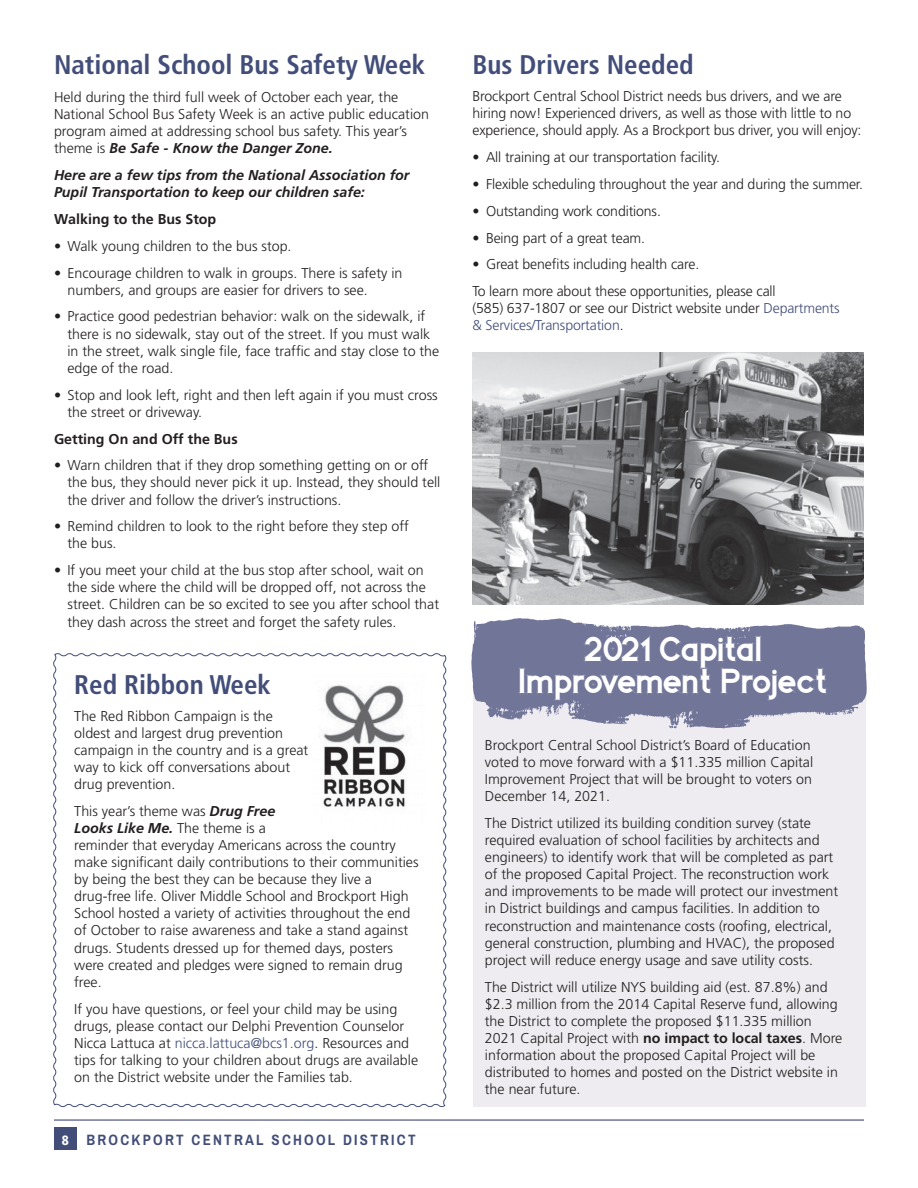
<style>
.page{position:relative;width:918px;height:1188px;background:#fff}
.page>*{position:absolute;margin:0;border:0;box-sizing:border-box;transform-origin:0 0}
.t1{font:34.5px/31.5px "Conceptsolid";color:#fff;text-align:center}
.t2{font:700 condensed 27px "Frutiger";color:#424e79}
.t3{font:700 15px "Archivo Narrow";letter-spacing:.15em;color:#424e79}
.t4{font:300 14.25px/17.1px "Frutiger";color:#231f20}
.t5{font:italic 700 14.25px/17.1px "Frutiger";color:#231f20}
.t6{font:700 14.25px "Frutiger";color:#231f20}
.s1{font-weight:700;font-style:italic}
.s2{color:#424e79}
.s3{font-family:"Frutiger";font-weight:900;font-stretch:condensed;font-size:13.5px;color:#fff}
.s4{font-weight:700}
</style>
<div class="page">
<div style="left:54px;top:1127px;width:23px;height:23px;background:#424e79"></div>
<hr style="left:54px;top:1119px;width:810px;height:2px;background:#717699">
<div style="left:473px;top:663px;width:392px;height:444px;background:#eeebf1"></div>
<svg style="left:53px;top:653px;width:394px;height:454px"></svg>
<img style="left:473px;top:353px;width:391px;height:251px">
<svg style="left:471px;top:618px;width:396px;height:111px;fill:#717699"></svg>
<h2 class="t2" style="left:54px;top:49px;width:373px">National School Bus Safety Week</h2>
<p class="t4" style="left:54px;top:89px;width:377px">Held during the third full week of October each year, the National School Bus Safety Week is an active public education program aimed at addressing school bus safety. This year’s theme is <span class="s1">Be Safe - Know the Danger Zone.</span></p>
<p class="t5" style="left:54px;top:167px;width:357px">Here are a few tips from the National Association for<br>Pupil Transportation to keep our children safe:</p>
<h5 class="t6" style="left:54px;top:211px;width:164px">Walking to the Bus Stop</h5>
<p class="t4" style="left:54px;top:237px;width:239px">• Walk young children to the bus stop.</p>
<p class="t4" style="left:67px;top:264px;width:336px;text-indent:-13px">• Encourage children to walk in groups. There is safety in numbers, and groups are easier for drivers to see.</p>
<p class="t4" style="left:67px;top:308px;width:373px;text-indent:-13px">• Practice good pedestrian behavior: walk on the sidewalk, if there is no sidewalk, stay out of the street. If you must walk in the street, walk single fle, face traffc and stay close to the edge of the road.</p>
<p class="t4" style="left:67px;top:386px;width:372px;text-indent:-13px">• Stop and look left, right and then left again if you must cross the street or driveway.</p>
<h5 class="t6" style="left:54px;top:430px;width:185px">Getting On and Off the Bus</h5>
<p class="t4" style="left:67px;top:457px;width:374px;text-indent:-13px">• Warn children that if they drop something getting on or off the bus, they should never pick it up. Instead, they should tell the driver and follow the driver’s instructions.</p>
<p class="t4" style="left:67px;top:518px;width:343px;text-indent:-13px">• Remind children to look to the right before they step off the bus.</p>
<p class="t4" style="left:67px;top:562px;width:373px;text-indent:-13px">• If you meet your child at the bus stop after school, wait on the side where the child will be dropped off, not across the street. Children can be so excited to see you after school that they dash across the street and forget the safety rules.</p>
<p class="t2" style="left:74px;top:668px;width:198px">Red Ribbon Week</p>
<p class="t4" style="left:74px;top:707px;width:236px">The Red Ribbon Campaign is the oldest and largest drug prevention campaign in the country and is a great way to kick off conversations about drug prevention.</p>
<p class="t4" style="left:74px;top:803px;width:346px">This year’s theme was <span class="s1">Drug Free<br>Looks Like Me.</span> The theme is a<br>reminder that everyday Americans across the country make signifcant daily contributions to their communities by being the best they can be because they live a drug-free life. Oliver Middle School and Brockport High School hosted a variety of activities throughout the end of October to raise awareness and take a stand against drugs. Students dressed up for themed days, posters were created and pledges were signed to remain drug free.</p>
<p class="t4" style="left:74px;top:1000px;width:345px">If you have questions, or feel your child may be using drugs, please contact our Delphi Prevention Counselor Nicca Lattuca at <span class="s2">nicca.lattuca@bcs1.org</span>. Resources and tips for talking to your children about drugs are available on the District website under the Families tab.</p>
<p class="t3" style="left:62px;top:1130px;width:355px"><span class="s3">8</span> BROCKPORT CENTRAL SCHOOL DISTRICT</p>
<h2 class="t2" style="left:472px;top:49px;width:223px">Bus Drivers Needed</h2>
<p class="t4" style="left:472px;top:88px;width:391px">Brockport Central School District needs bus drivers, and we are hiring now! Experienced drivers, as well as those with little to no experience, should apply. As a Brockport bus driver, you will enjoy:</p>
<p class="t4" style="left:472px;top:149px;width:249px">• All training at our transportation facility.</p>
<p class="t4" style="left:472px;top:176px;width:392px">• Flexible scheduling throughout the year and during the summer.</p>
<p class="t4" style="left:472px;top:202px;width:190px">• Outstanding work conditions.</p>
<p class="t4" style="left:472px;top:229px;width:174px">• Being part of a great team.</p>
<p class="t4" style="left:472px;top:251px;width:305px;line-height:26.8px">• Great benefts including health care.<br>To learn more about these opportunities, please call</p>
<p class="t4" style="left:472px;top:300px;width:369px">(585) 637-1807 or see our District website under <span class="s2">Departments &amp; Services/Transportation</span>.</p>
<p class="t1" style="left:519px;top:635px;width:311px">2021 Capital<br>Improvement Project</p>
<p class="t4" style="left:485px;top:737px;width:330px">Brockport Central School District’s Board of Education voted to move forward with a $11.335 million Capital Improvement Project that will be brought to voters on December 14, 2021.</p>
<p class="t4" style="left:485px;top:815px;width:355px">The District utilized its building condition survey (state required evaluation of school facilities by architects and engineers) to identify work that will be completed as part of the proposed Capital Project. The reconstruction work and improvements to be made will protect our investment in District buildings and campus facilities. In addition to reconstruction and maintenance costs (roofng, electrical, general construction, plumbing and HVAC), the proposed project will reduce energy usage and save utility costs.</p>
<p class="t4" style="left:485px;top:978px;width:359px">The District will utilize NYS building aid (est. 87.8%) and $2.3 million from the 2014 Capital Reserve fund, allowing the District to complete the proposed $11.335 million 2021 Capital Project with <span class="s4">no impact to local taxes</span>. More information about the proposed Capital Project will be distributed to homes and posted on the District website in the near future.</p>
</div>
